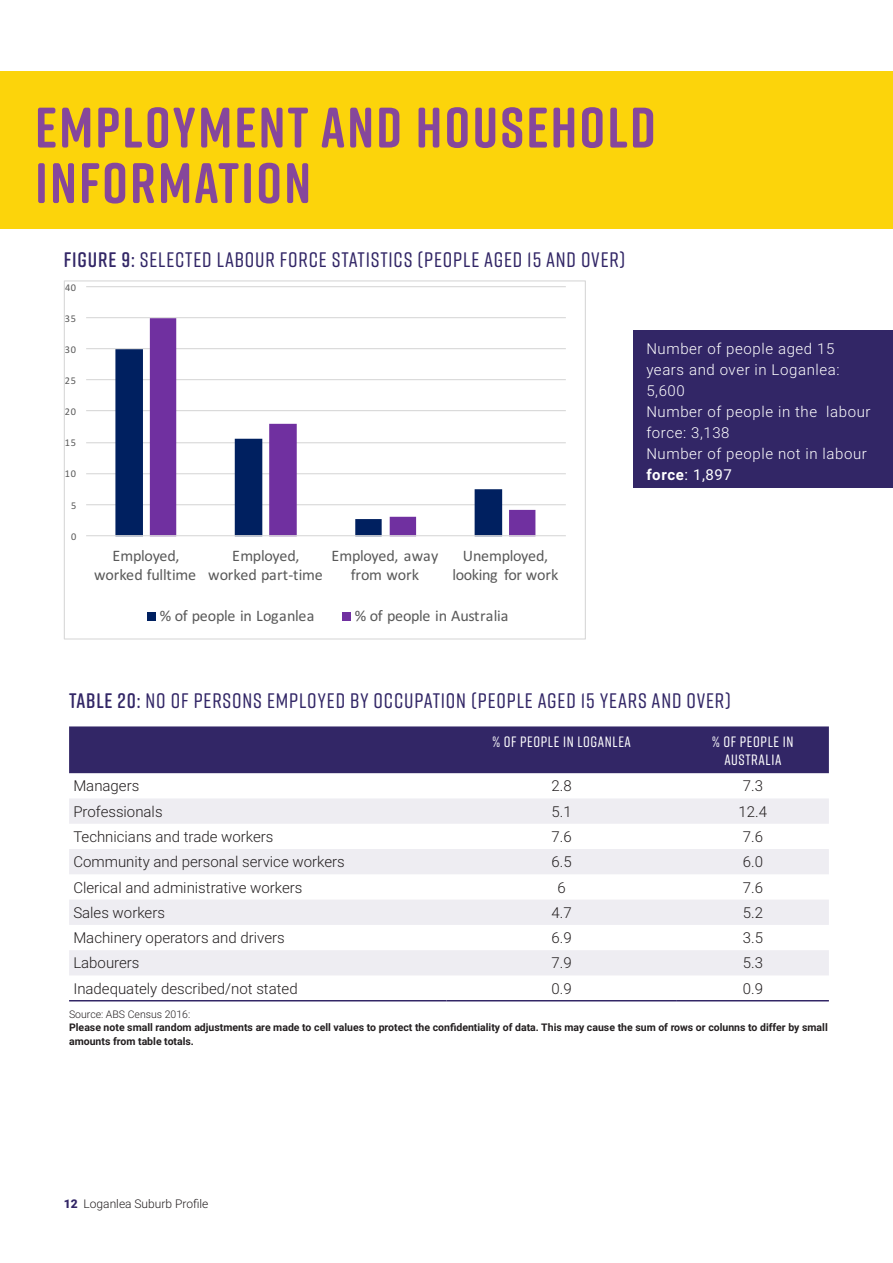
<style>
.page{position:relative;width:893px;height:1263px;background:#fff}
.page>*{position:absolute;margin:0;border:0;box-sizing:border-box;transform-origin:0 0}
.t1{font:700 57px/55.5px "Rift Soft";letter-spacing:.04em;color:#86479b}
.Figure_Label{font:500 21px "Rift Soft";letter-spacing:.04em;color:#322666}
.t2{font:16.05px/19.5px "Calibri";letter-spacing:-.015em;color:#595959;text-align:center}
.Body{font:300 15px "Roboto";color:#231f20}
.Figure_Label-2{font:300 15px/21px "Roboto";letter-spacing:.04em;color:#fff}
.t3{font:500 15px/18px "Rift Soft";letter-spacing:.04em;color:#fff;text-align:center}
.t4{font:300 12px "Roboto";color:#231f20}
.t5{font:700 10.5px/13.5px "Roboto";color:#231f20}
.t6{font:10.35px "Calibri";letter-spacing:.05em;color:#595959}
.s1{font-weight:600}
.s2{font-weight:700}
.s3{font-weight:400}
.s4{font-weight:300}
.s5{font-weight:900;color:#322666}
</style>
<div class="page">
<div style="left:634px;top:330px;width:259px;height:158px;background:#322666"></div>
<div style="left:0;top:71px;width:893px;height:158px;background:#fcd40b"></div>
<div style="left:69px;top:726px;width:760px;height:47px;background:#322666"></div>
<svg style="left:69px;top:799px;width:760px;height:176px;fill:#eeedf2"></svg>
<hr style="left:69px;top:1000px;width:377px;height:1px;background:#322666">
<hr style="left:446px;top:1000px;width:231px;height:1px;background:#322666">
<hr style="left:677px;top:1000px;width:152px;height:1px;background:#322666">
<hr style="left:86px;top:504px;width:480px;height:1px;background:#d9d9d9">
<hr style="left:86px;top:473px;width:480px;height:1px;background:#d9d9d9">
<hr style="left:86px;top:442px;width:480px;height:1px;background:#d9d9d9">
<hr style="left:86px;top:410px;width:480px;height:1px;background:#d9d9d9">
<hr style="left:86px;top:379px;width:480px;height:1px;background:#d9d9d9">
<hr style="left:86px;top:348px;width:480px;height:1px;background:#d9d9d9">
<hr style="left:86px;top:317px;width:480px;height:1px;background:#d9d9d9">
<hr style="left:86px;top:286px;width:480px;height:1px;background:#d9d9d9">
<svg style="left:115px;top:349px;width:35px;height:186px;fill:#002060"></svg>
<svg style="left:150px;top:318px;width:385px;height:217px"></svg>
<hr style="left:86px;top:535px;width:480px;height:1px;background:#d9d9d9">
<div style="left:148px;top:612px;width:8px;height:8px;background:#002060"></div>
<div style="left:343px;top:612px;width:8px;height:8px;background:#7030a0"></div>
<p class="t1" style="left:35px;top:99px;width:622px">EMPLOYMENT AND HOUSEHOLD<br>INFORMATION</p>
<p class="Figure_Label" style="left:64px;top:245px;width:563px"><span class="s1">FIGURE 9:</span> SELECTED LABOUR FORCE STATISTICS (PEOPLE AGED 15 AND OVER)</p>
<p class="t6" style="left:65px;top:280px;width:12px">40</p>
<p class="t6" style="left:65px;top:311px;width:12px">35</p>
<p class="t6" style="left:65px;top:342px;width:12px">30</p>
<p class="t6" style="left:65px;top:373px;width:12px">25</p>
<p class="t6" style="left:65px;top:405px;width:12px">20</p>
<p class="t6" style="left:65px;top:436px;width:12px">15</p>
<p class="t6" style="left:65px;top:467px;width:12px">10</p>
<p class="t6" style="left:71px;top:498px;width:7px">5</p>
<p class="t6" style="left:71px;top:529px;width:7px">0</p>
<p class="t2" style="left:94px;top:545px;width:104px">Employed, worked fulltime</p>
<p class="t2" style="left:208px;top:545px;width:116px">Employed, worked part-time</p>
<p class="t2" style="left:331px;top:545px;width:109px">Employed, away from work</p>
<p class="t2" style="left:452px;top:545px;width:107px">Unemployed, looking for work</p>
<p class="t2" style="left:160px;top:606px;width:156px">% of people in Loganlea</p>
<p class="t2" style="left:355px;top:606px;width:155px">% of people in Australia</p>
<p class="Figure_Label-2" style="left:646px;top:337px;width:195px">Number of people aged 15 years and over in Loganlea:<br>5,600</p>
<p class="Figure_Label-2" style="left:646px;top:400px;width:226px">Number of people in the labour force: 3,138</p>
<p class="Figure_Label-2" style="left:646px;top:442px;width:222px">Number of people not in labour <span class="s2">force</span><span class="s3">: 1,897</span></p>
<p class="Figure_Label" style="left:69px;top:685px;width:663px"><span class="s1">Table 20:</span> NO OF PERSONS EMPLOYED BY OCCUPATION (PEOPLE AGED 15 YEARS AND OVER)</p>
<p class="t3" style="left:493px;top:732px;width:140px">% OF PEOPLE IN LOGANLEA</p>
<p class="t3" style="left:712px;top:732px;width:83px">% OF PEOPLE IN<br>AUSTRALIA</p>
<p class="Body" style="left:73px;top:776px;width:67px">Managers</p>
<p class="Body" style="left:552px;top:776px;width:22px">2.8</p>
<p class="Body" style="left:743px;top:776px;width:22px">7.3</p>
<p class="Body" style="left:73px;top:801px;width:91px">Professionals</p>
<p class="Body" style="left:552px;top:801px;width:22px">5.1</p>
<p class="Body" style="left:739px;top:801px;width:30px">12.4</p>
<p class="Body" style="left:73px;top:826px;width:202px">Technicians and trade workers</p>
<p class="Body" style="left:552px;top:826px;width:22px">7.6</p>
<p class="Body" style="left:743px;top:826px;width:22px">7.6</p>
<p class="Body" style="left:73px;top:851px;width:273px">Community and personal service workers</p>
<p class="Body" style="left:552px;top:851px;width:22px">6.5</p>
<p class="Body" style="left:743px;top:851px;width:22px">6.0</p>
<p class="Body" style="left:73px;top:877px;width:231px">Clerical and administrative workers</p>
<p class="Body" style="left:557px;top:877px;width:10px">6</p>
<p class="Body" style="left:743px;top:877px;width:22px">7.6</p>
<p class="Body" style="left:73px;top:902px;width:93px">Sales workers</p>
<p class="Body" style="left:552px;top:902px;width:22px">4.7</p>
<p class="Body" style="left:743px;top:902px;width:22px">5.2</p>
<p class="Body" style="left:73px;top:927px;width:213px">Machinery operators and drivers</p>
<p class="Body" style="left:552px;top:927px;width:22px">6.9</p>
<p class="Body" style="left:743px;top:927px;width:22px">3.5</p>
<p class="Body" style="left:73px;top:952px;width:68px">Labourers</p>
<p class="Body" style="left:552px;top:952px;width:22px">7.9</p>
<p class="Body" style="left:743px;top:952px;width:22px">5.3</p>
<p class="Body" style="left:73px;top:978px;width:226px">Inadequately described/not stated</p>
<p class="Body" style="left:552px;top:978px;width:22px">0.9</p>
<p class="Body" style="left:743px;top:978px;width:22px">0.9</p>
<p class="t5" style="left:69px;top:1007px;width:760px"><span class="s4">Source: ABS Census 2016:<br></span>Please note small random adjustments are made to cell values to protect the confidentiality of data. This may cause the sum of rows or colunns to differ by small amounts from table totals.</p>
<p class="t4" style="left:64px;top:1195px;width:146px"><span class="s5">12</span> Loganlea Suburb Profile</p>
</div>
